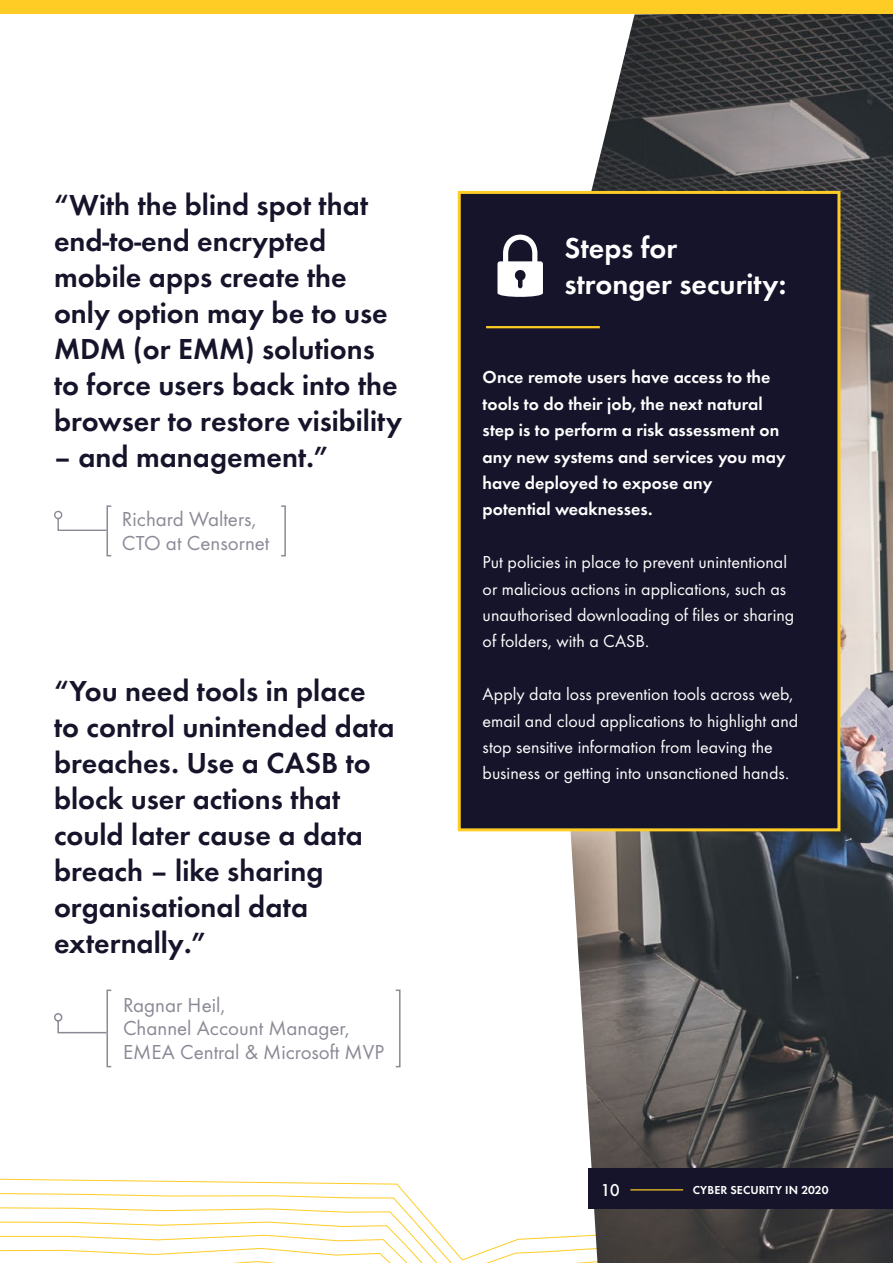
<style>
.page{position:relative;width:893px;height:1263px;background:#fff}
.page>*{position:absolute;margin:0;border:0;box-sizing:border-box;transform-origin:0 0}
.t1{font:600 30px/36px "Function Pro";color:#16142a}
.t2{font:600 30px/36px "Function Pro";color:#fff}
.t3{font:21px/23.4px "Function Pro";color:#8a8995}
.t4{font:18px/26.4px "Function Pro";color:#fff}
.t5{font:600 18px/26.4px "Function Pro";color:#fff}
.t6{font:500 17.85px "Function Pro";color:#fff}
.t7{font:600 12px "Function Pro";letter-spacing:.01em;color:#fff}
</style>
<div class="page">
<svg style="left:0;top:1178px;width:543px;height:85px"></svg>
<img style="left:543px;top:14px;width:350px;height:1249px">
<div style="left:0;top:0;width:893px;height:14px;background:#ffcc26"></div>
<div style="left:588px;top:1169px;width:305px;height:40px;background:#16142a"></div>
<hr style="left:630px;top:1189px;width:53px;height:1px;background:#ffcc26">
<div style="left:458px;top:191px;width:382px;height:640px;background:#16142a;border:3px solid #ffcc26"></div>
<hr style="left:486px;top:326px;width:114px;height:2px;background:#ffcc26">
<svg style="left:497px;top:235px;width:46px;height:62px"></svg>
<svg style="left:54px;top:510px;width:52px;height:21px"></svg>
<div style="left:106px;top:505px;width:6px;height:51px;border:2px solid #8a8995"></div>
<div style="left:280px;top:505px;width:6px;height:51px;border:2px solid #8a8995"></div>
<div style="left:395px;top:989px;width:6px;height:78px;border:2px solid #8a8995"></div>
<div style="left:106px;top:989px;width:6px;height:78px;border:2px solid #8a8995"></div>
<svg style="left:54px;top:1012px;width:54px;height:22px"></svg>
<p class="t1" style="left:54px;top:187px;width:350px">“With the blind spot that end-to-end encrypted mobile apps create the only option may be to use<br>MDM (or EMM) solutions to force users back into the browser to restore visibility</p>
<p class="t1" style="left:54px;top:439px;width:276px">– and management.”</p>
<p class="t3" style="left:122px;top:507px;width:149px">Richard Walters,<br>CTO at Censornet</p>
<p class="t1" style="left:54px;top:672px;width:342px">“You need tools in place to control unintended data breaches. Use a CASB to block user actions that could later cause a data breach – like sharing organisational data externally.”</p>
<p class="t3" style="left:123px;top:993px;width:262px">Ragnar Heil,<br>Channel Account Manager,<br>EMEA Central &amp; Microsoft MVP</p>
<p class="t2" style="left:564px;top:230px;width:223px">Steps for stronger security:</p>
<p class="t5" style="left:483px;top:364px;width:305px">Once remote users have access to the tools to do their job, the next natural step is to perform a risk assessment on any new systems and services you may have deployed to expose any<br>potential weaknesses.</p>
<p class="t4" style="left:483px;top:549px;width:313px">Put policies in place to prevent unintentional or malicious actions in applications, such as unauthorised downloading of files or sharing of folders, with a CASB.</p>
<p class="t4" style="left:483px;top:681px;width:317px">Apply data loss prevention tools across web, email and cloud applications to highlight and stop sensitive information from leaving the business or getting into unsanctioned hands.</p>
<p class="t6" style="left:601px;top:1179px;width:21px">10</p>
<p class="t7" style="left:693px;top:1182px;width:137px">CYBER SECURITY IN 2020</p>
</div>
